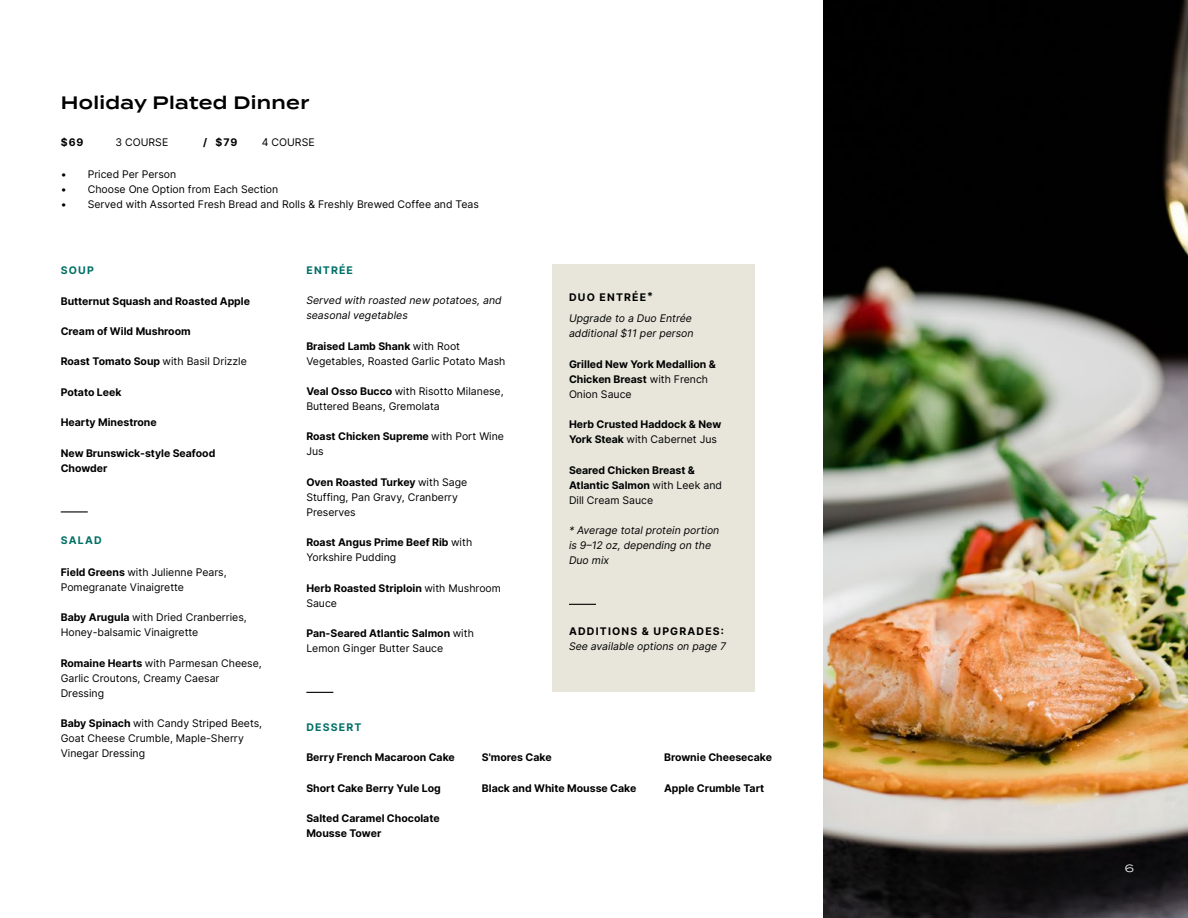
<style>
.page{position:relative;width:1188px;height:918px;background:#fff}
.page>*{position:absolute;margin:0;border:0;box-sizing:border-box;transform-origin:0 0}
.t1{font:600 18px "Termina";letter-spacing:.02em;color:#000}
.t2{font:10.5px/15px "Inter";color:#000101}
.t3{font:700 10.5px/15px "Inter";color:#000101}
.t4{font:italic 10.5px/15px "Inter";color:#000101}
.t5{font:700 10.5px "Inter";letter-spacing:.11em;color:#000}
.t6{font:700 10.5px "Inter";letter-spacing:.11em;color:#007067}
.t7{font:700 10.5px "Inter";letter-spacing:.11em;color:#000101}
.t8{font:10.5px "Termina";color:#fff}
.s1{font-weight:700}
.s2{font-weight:400}
</style>
<div class="page">
<img style="left:824px;top:0;width:364px;height:918px">
<div style="left:552px;top:264px;width:202px;height:428px;background:#e8e6db"></div>
<svg style="left:569px;top:604px;width:27px;height:1px"></svg>
<hr style="left:61px;top:511px;width:27px;height:2px;background:#000">
<svg style="left:306px;top:692px;width:27px;height:1px"></svg>
<h1 class="t1" style="left:61px;top:89px;width:250px">Holiday Plated Dinner</h1>
<p class="t5" style="left:61px;top:134px;width:24px">$69</p>
<p class="t2" style="left:116px;top:134px;width:54px">3 COURSE</p>
<p class="t5" style="left:203px;top:134px;width:36px">/ $79</p>
<p class="t2" style="left:262px;top:134px;width:54px">4 COURSE</p>
<p class="t2" style="left:61px;top:167px;width:117px">• Priced Per Person</p>
<p class="t2" style="left:61px;top:182px;width:219px">• Choose One Option from Each Section</p>
<p class="t2" style="left:61px;top:197px;width:420px">• Served with Assorted Fresh Bread and Rolls &amp; Freshly Brewed Coffee and Teas</p>
<p class="t6" style="left:306px;top:263px;width:48px">ENTRÉE</p>
<p class="t4" style="left:306px;top:293px;width:197px">Served with roasted new potatoes, and seasonal vegetables</p>
<p class="t2" style="left:306px;top:338px;width:201px"><span class="s1">Braised Lamb Shank</span> with Root<br>Vegetables, Roasted Garlic Potato Mash</p>
<p class="t2" style="left:306px;top:383px;width:199px"><span class="s1">Veal Osso Bucco</span> with Risotto Milanese,<br>Buttered Beans, Gremolata</p>
<p class="t3" style="left:306px;top:429px;width:199px">Roast Chicken Supreme <span class="s2">with Port Wine<br>Jus</span></p>
<p class="t2" style="left:306px;top:474px;width:162px"><span class="s1">Oven Roasted Turkey</span> with Sage<br>Stuffing, Pan Gravy, Cranberry<br>Preserves</p>
<p class="t3" style="left:306px;top:535px;width:167px">Roast Angus Prime Beef Rib <span class="s2">with<br>Yorkshire Pudding</span></p>
<p class="t3" style="left:306px;top:580px;width:196px">Herb Roasted Striploin <span class="s2">with Mushroom<br>Sauce</span></p>
<p class="t2" style="left:306px;top:626px;width:169px"><span class="s1">Pan-Seared Atlantic Salmon</span> with<br>Lemon Ginger Butter Sauce</p>
<p class="t6" style="left:61px;top:263px;width:35px">SOUP</p>
<p class="t3" style="left:61px;top:293px;width:191px">Butternut Squash and Roasted Apple</p>
<p class="t3" style="left:61px;top:323px;width:132px">Cream of Wild Mushroom</p>
<p class="t2" style="left:61px;top:354px;width:188px"><span class="s1">Roast Tomato Soup</span> with Basil Drizzle</p>
<p class="t3" style="left:61px;top:384px;width:62px">Potato Leek</p>
<p class="t3" style="left:61px;top:415px;width:97px">Hearty Minestrone</p>
<p class="t3" style="left:61px;top:445px;width:156px">New Brunswick-style Seafood<br>Chowder</p>
<p class="t7" style="left:569px;top:290px;width:86px">DUO ENTRÉE*</p>
<p class="t4" style="left:569px;top:311px;width:126px">Upgrade to a Duo Entrée additional $11 per person</p>
<p class="t3" style="left:569px;top:356px;width:148px">Grilled New York Medallion &amp;<br>Chicken Breast <span class="s2">with French<br>Onion Sauce</span></p>
<p class="t3" style="left:569px;top:417px;width:154px">Herb Crusted Haddock &amp; New<br>York Steak <span class="s2">with Cabernet Jus</span></p>
<p class="t3" style="left:569px;top:462px;width:155px">Seared Chicken Breast &amp;<br>Atlantic Salmon <span class="s2">with Leek and<br>Dill Cream Sauce</span></p>
<p class="t4" style="left:569px;top:523px;width:152px">* Average total protein portion is 9–12 oz, depending on the<br>Duo mix</p>
<p class="t6" style="left:61px;top:533px;width:42px">SALAD</p>
<p class="t2" style="left:61px;top:564px;width:167px"><span class="s1">Field Greens</span> with Julienne Pears,<br>Pomegranate Vinaigrette</p>
<p class="t2" style="left:61px;top:610px;width:188px"><span class="s1">Baby Arugula</span> with Dried Cranberries,<br>Honey-balsamic Vinaigrette</p>
<p class="t2" style="left:61px;top:655px;width:203px"><span class="s1">Romaine Hearts</span> with Parmesan Cheese,<br>Garlic Croutons, Creamy Caesar<br>Dressing</p>
<p class="t2" style="left:61px;top:716px;width:203px"><span class="s1">Baby Spinach</span> with Candy Striped Beets,<br>Goat Cheese Crumble, Maple-Sherry<br>Vinegar Dressing</p>
<p class="t6" style="left:306px;top:719px;width:57px">DESSERT</p>
<p class="t5" style="left:569px;top:624px;width:157px">ADDITIONS &amp; UPGRADES:</p>
<p class="t4" style="left:569px;top:639px;width:159px">See available options on page 7</p>
<p class="t3" style="left:306px;top:750px;width:150px">Berry French Macaroon Cake</p>
<p class="t3" style="left:482px;top:750px;width:71px">S'mores Cake</p>
<p class="t3" style="left:664px;top:750px;width:109px">Brownie Cheesecake</p>
<p class="t3" style="left:306px;top:780px;width:136px">Short Cake Berry Yule Log</p>
<p class="t3" style="left:482px;top:780px;width:156px">Black and White Mousse Cake</p>
<p class="t3" style="left:664px;top:780px;width:102px">Apple Crumble Tart</p>
<p class="t3" style="left:306px;top:811px;width:135px">Salted Caramel Chocolate<br>Mousse Tower</p>
<p class="t8" style="left:1125px;top:861px;width:11px">6</p>
</div>
